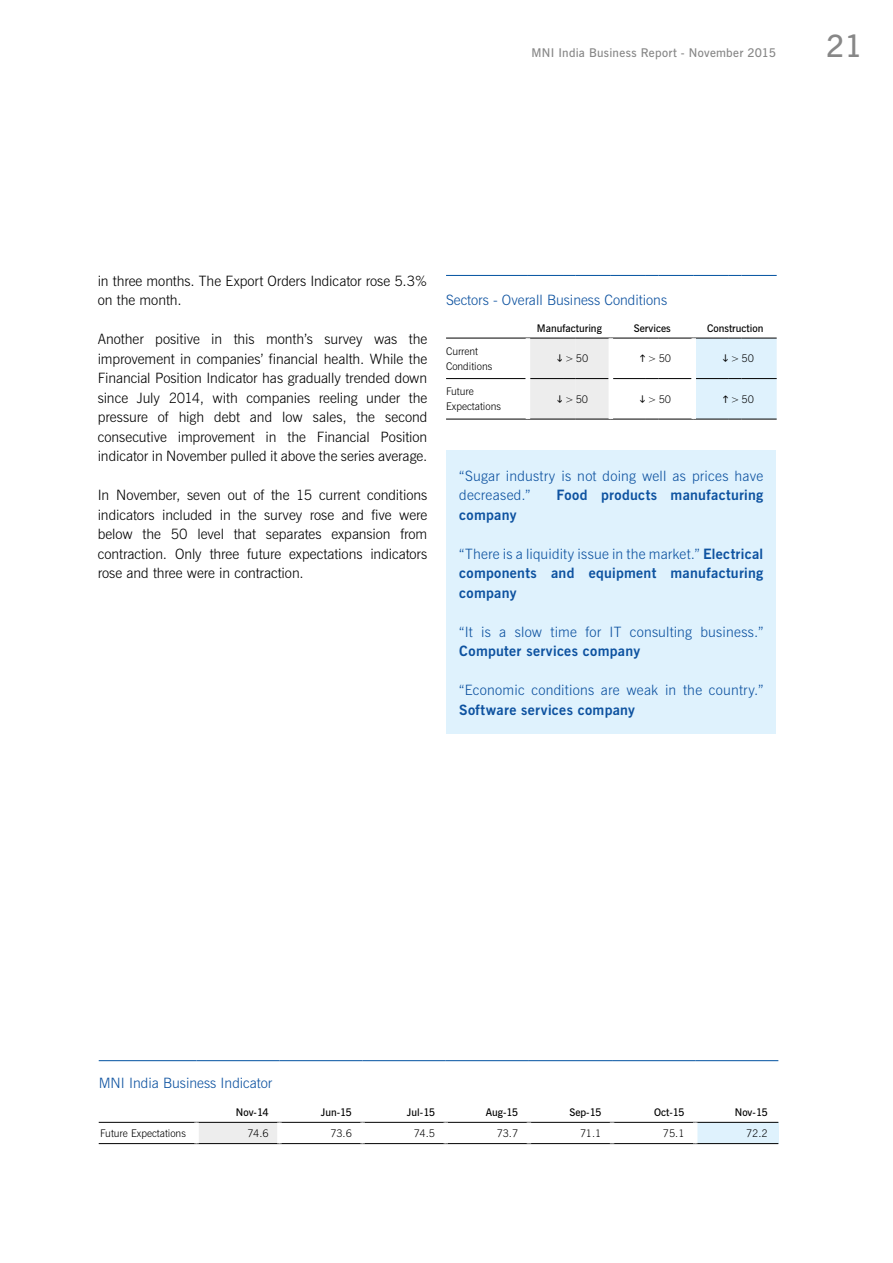
<style>
.page{position:relative;width:893px;height:1263px;background:#fff}
.page>*{position:absolute;margin:0;border:0;box-sizing:border-box;transform-origin:0 0}
.t1{font:30.75px "News Gothic Dm BT";color:#878787}
.t2{font:14.25px/19.5px "News Gothic Lt BT";letter-spacing:-.005em;color:#000;text-align:justify}
.t3{font:14.25px/19.5px "News Gothic Lt BT";letter-spacing:.01em;color:#0d52a0}
.t4{font:14.25px/19.5px "News Gothic Bd BT";letter-spacing:.02em;color:#0d52a0}
.t5{font:12px "News Gothic Dm BT";letter-spacing:.02em;color:#878787}
.t6{font:10.5px/15px "News Gothic Lt BT";color:#000}
.t7{font:10.5px "News Gothic Dm BT";color:#000}
.s1{font-family:"News Gothic Bd BT"}
</style>
<div class="page">
<div style="left:446px;top:450px;width:330px;height:284px;background:#dff2fd"></div>
<div style="left:197px;top:1122px;width:82px;height:21px;background:#ededed"></div>
<div style="left:695px;top:1122px;width:83px;height:21px;background:#dff2fd"></div>
<hr style="left:99px;top:1060px;width:98px;height:1px;background:#0051a0">
<hr style="left:197px;top:1060px;width:82px;height:1px;background:#0051a0">
<hr style="left:279px;top:1060px;width:84px;height:1px;background:#0051a0">
<hr style="left:363px;top:1060px;width:83px;height:1px;background:#0051a0">
<hr style="left:446px;top:1060px;width:83px;height:1px;background:#0051a0">
<hr style="left:529px;top:1060px;width:83px;height:1px;background:#0051a0">
<hr style="left:612px;top:1060px;width:83px;height:1px;background:#0051a0">
<hr style="left:695px;top:1060px;width:83px;height:1px;background:#0051a0">
<hr style="left:99px;top:1122px;width:98px;height:1px;background:#000">
<hr style="left:197px;top:1122px;width:82px;height:1px;background:#000">
<hr style="left:279px;top:1122px;width:84px;height:1px;background:#000">
<hr style="left:363px;top:1122px;width:83px;height:1px;background:#000">
<hr style="left:446px;top:1122px;width:83px;height:1px;background:#000">
<hr style="left:529px;top:1122px;width:83px;height:1px;background:#000">
<hr style="left:612px;top:1122px;width:83px;height:1px;background:#000">
<hr style="left:695px;top:1122px;width:83px;height:1px;background:#000">
<hr style="left:99px;top:1143px;width:98px;height:1px;background:#000">
<hr style="left:197px;top:1143px;width:82px;height:1px;background:#000">
<hr style="left:279px;top:1143px;width:84px;height:1px;background:#000">
<hr style="left:363px;top:1143px;width:83px;height:1px;background:#000">
<hr style="left:446px;top:1143px;width:83px;height:1px;background:#000">
<hr style="left:529px;top:1143px;width:83px;height:1px;background:#000">
<hr style="left:612px;top:1143px;width:83px;height:1px;background:#000">
<hr style="left:695px;top:1143px;width:83px;height:1px;background:#000">
<div style="left:194px;top:1122px;width:5px;height:21px;background:#fff"></div>
<div style="left:277px;top:1122px;width:5px;height:21px;background:#fff"></div>
<div style="left:360px;top:1122px;width:5px;height:21px;background:#fff"></div>
<div style="left:443px;top:1122px;width:5px;height:21px;background:#fff"></div>
<hr style="left:527px;top:1122px;width:4px;height:21px;background:#fff">
<hr style="left:610px;top:1122px;width:4px;height:21px;background:#fff">
<hr style="left:693px;top:1122px;width:4px;height:21px;background:#fff">
<hr style="left:446px;top:275px;width:82px;height:1px;background:#0051a0">
<hr style="left:528px;top:275px;width:35px;height:1px;background:#0051a0">
<svg style="left:563px;top:275px;width:13px;height:1px"></svg>
<hr style="left:576px;top:275px;width:35px;height:1px;background:#0051a0">
<hr style="left:611px;top:275px;width:35px;height:1px;background:#0051a0">
<svg style="left:646px;top:275px;width:13px;height:1px"></svg>
<hr style="left:659px;top:275px;width:35px;height:1px;background:#0051a0">
<hr style="left:694px;top:275px;width:35px;height:1px;background:#0051a0">
<svg style="left:729px;top:275px;width:13px;height:1px"></svg>
<hr style="left:742px;top:275px;width:35px;height:1px;background:#0051a0">
<hr style="left:446px;top:338px;width:82px;height:1px;background:#000">
<hr style="left:446px;top:378px;width:80px;height:1px;background:#000">
<hr style="left:446px;top:419px;width:82px;height:1px;background:#000">
<hr style="left:611px;top:338px;width:35px;height:1px;background:#000">
<hr style="left:659px;top:338px;width:35px;height:1px;background:#000">
<hr style="left:613px;top:378px;width:33px;height:1px;background:#000">
<hr style="left:659px;top:378px;width:32px;height:1px;background:#000">
<hr style="left:611px;top:419px;width:35px;height:1px;background:#000">
<hr style="left:659px;top:419px;width:35px;height:1px;background:#000">
<hr style="left:526px;top:338px;width:4px;height:41px;background:#fff">
<hr style="left:609px;top:338px;width:4px;height:41px;background:#fff">
<div style="left:691px;top:338px;width:5px;height:41px;background:#fff"></div>
<svg style="left:528px;top:338px;width:83px;height:82px;background:#e6e6e6"></svg>
<svg style="left:641px;top:338px;width:18px;height:82px"></svg>
<svg style="left:694px;top:338px;width:83px;height:82px;background:#d9eaf5"></svg>
<p class="t5" style="left:532px;top:44px;width:246px">MNI India Business Report - November 2015</p>
<h1 class="t1" style="left:826px;top:25px;width:38px">21</h1>
<p class="t2" style="left:98px;top:271px;width:331px">in three months. The Export Orders Indicator rose 5.3% on the month.</p>
<p class="t2" style="left:98px;top:330px;width:331px">Another positive in this month’s survey was the improvement in companies’ financial health. While the Financial Position Indicator has gradually trended down since July 2014, with companies reeling under the pressure of high debt and low sales, the second consecutive improvement in the Financial Position indicator in November pulled it above the series average.</p>
<p class="t2" style="left:98px;top:485px;width:331px">In November, seven out of the 15 current conditions indicators included in the survey rose and five were below the 50 level that separates expansion from contraction. Only three future expectations indicators rose and three were in contraction.</p>
<p class="t3" style="left:446px;top:291px;width:223px">Sectors - Overall Business Conditions</p>
<p class="t7" style="left:537px;top:321px;width:66px">Manufacturing</p>
<p class="t7" style="left:634px;top:321px;width:39px">Services</p>
<p class="t7" style="left:707px;top:321px;width:58px">Construction</p>
<p class="t6" style="left:446px;top:343px;width:48px">Current<br>Conditions</p>
<p class="t6" style="left:565px;top:351px;width:25px">&gt;50</p>
<p class="t6" style="left:648px;top:351px;width:25px">&gt;50</p>
<p class="t6" style="left:731px;top:351px;width:25px">&gt;50</p>
<p class="t6" style="left:446px;top:384px;width:56px">Future<br>Expectations</p>
<p class="t6" style="left:565px;top:391px;width:25px">&gt;50</p>
<p class="t6" style="left:648px;top:391px;width:25px">&gt;50</p>
<p class="t6" style="left:731px;top:391px;width:25px">&gt;50</p>
<p class="t3" style="left:459px;top:466px;width:305px">“Sugar industry is not doing well as prices have decreased.”</p>
<p class="t4" style="left:557px;top:486px;width:208px">Food products manufacturing</p>
<p class="t4" style="left:459px;top:505px;width:59px">company</p>
<p class="t3" style="left:459px;top:544px;width:306px">“There is a liquidity issue in the market.” <span class="s1">Electrical</span></p>
<p class="t4" style="left:459px;top:564px;width:306px">components and equipment manufacturing company</p>
<p class="t3" style="left:459px;top:622px;width:306px">“It is a slow time for IT consulting business.”</p>
<p class="t4" style="left:459px;top:642px;width:182px">Computer services company</p>
<p class="t3" style="left:459px;top:680px;width:306px">“Economic conditions are weak in the country.”</p>
<p class="t4" style="left:459px;top:700px;width:177px">Software services company</p>
<p class="t3" style="left:99px;top:1074px;width:175px">MNI India Business Indicator</p>
<p class="t7" style="left:236px;top:1105px;width:34px">Nov-14</p>
<p class="t7" style="left:321px;top:1105px;width:33px">Jun-15</p>
<p class="t7" style="left:407px;top:1105px;width:30px">Jul-15</p>
<p class="t7" style="left:486px;top:1105px;width:34px">Aug-15</p>
<p class="t7" style="left:569px;top:1105px;width:34px">Sep-15</p>
<p class="t7" style="left:654px;top:1105px;width:32px">Oct-15</p>
<p class="t7" style="left:735px;top:1105px;width:34px">Nov-15</p>
<p class="t6" style="left:100px;top:1126px;width:87px">Future Expectations</p>
<p class="t6" style="left:247px;top:1126px;width:23px">74.6</p>
<p class="t6" style="left:330px;top:1126px;width:23px">73.6</p>
<p class="t6" style="left:414px;top:1126px;width:23px">74.5</p>
<p class="t6" style="left:497px;top:1126px;width:23px">73.7</p>
<p class="t6" style="left:580px;top:1126px;width:23px">71.1</p>
<p class="t6" style="left:663px;top:1126px;width:23px">75.1</p>
<p class="t6" style="left:746px;top:1126px;width:23px">72.2</p>
</div>
